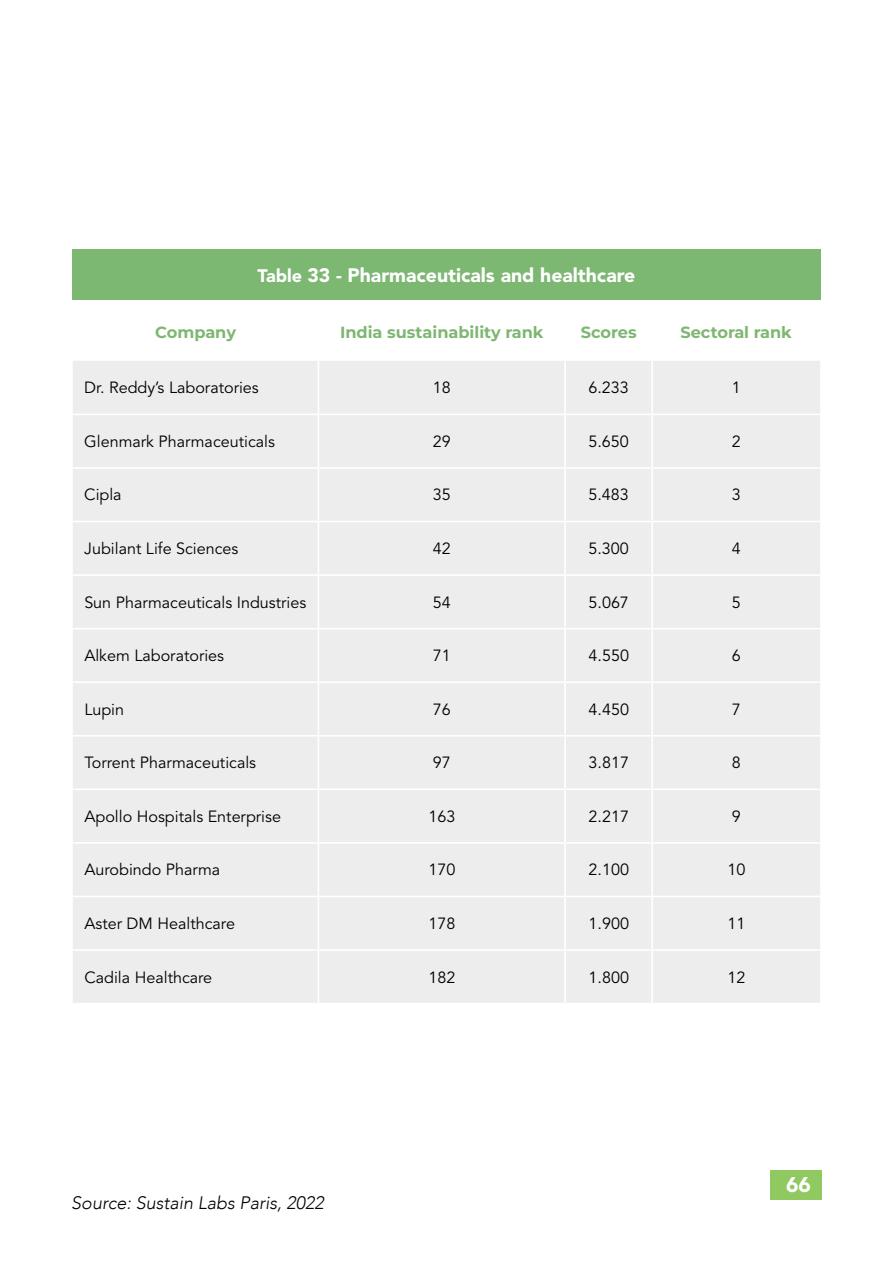
<style>
.page{position:relative;width:893px;height:1263px;background:#fff}
.page>*{position:absolute;margin:0;border:0;box-sizing:border-box;transform-origin:0 0}
.t1{font:900 21px "Avenir LT Std";color:#fff}
.t2{font:900 19.35px "Avenir LT Std";color:#fff}
.t3{font:italic 300 18px "Avenir";color:#000}
.t4{font:16.2px "Avenir LT Std";color:#000}
.t5{font:100 16.2px "Montserrat";color:#7db771}
.s1{font-size:18px}
</style>
<div class="page">
<div style="left:771px;top:1170px;width:51px;height:30px;background:#8fc960"></div>
<div style="left:73px;top:361px;width:747px;height:642px;background:#ededed"></div>
<hr style="left:318px;top:361px;width:1px;height:53px;background:#fff">
<hr style="left:564px;top:361px;width:2px;height:53px;background:#fff">
<hr style="left:651px;top:361px;width:2px;height:53px;background:#fff">
<hr style="left:73px;top:414px;width:245px;height:1px;background:#fff">
<hr style="left:318px;top:414px;width:247px;height:1px;background:#fff">
<hr style="left:318px;top:415px;width:1px;height:52px;background:#fff">
<hr style="left:565px;top:414px;width:87px;height:1px;background:#fff">
<hr style="left:564px;top:415px;width:2px;height:52px;background:#fff">
<hr style="left:652px;top:414px;width:168px;height:1px;background:#fff">
<hr style="left:651px;top:415px;width:2px;height:52px;background:#fff">
<hr style="left:73px;top:467px;width:245px;height:2px;background:#fff">
<hr style="left:318px;top:467px;width:247px;height:2px;background:#fff">
<hr style="left:318px;top:469px;width:1px;height:52px;background:#fff">
<hr style="left:565px;top:467px;width:87px;height:2px;background:#fff">
<hr style="left:564px;top:469px;width:2px;height:52px;background:#fff">
<hr style="left:652px;top:467px;width:168px;height:2px;background:#fff">
<hr style="left:651px;top:469px;width:2px;height:52px;background:#fff">
<hr style="left:73px;top:521px;width:245px;height:1px;background:#fff">
<hr style="left:318px;top:521px;width:247px;height:1px;background:#fff">
<hr style="left:318px;top:522px;width:1px;height:52px;background:#fff">
<hr style="left:565px;top:521px;width:87px;height:1px;background:#fff">
<hr style="left:564px;top:522px;width:2px;height:52px;background:#fff">
<hr style="left:652px;top:521px;width:168px;height:1px;background:#fff">
<hr style="left:651px;top:522px;width:2px;height:52px;background:#fff">
<hr style="left:73px;top:574px;width:245px;height:2px;background:#fff">
<hr style="left:318px;top:574px;width:247px;height:2px;background:#fff">
<hr style="left:318px;top:576px;width:1px;height:52px;background:#fff">
<hr style="left:565px;top:574px;width:87px;height:2px;background:#fff">
<hr style="left:564px;top:576px;width:2px;height:52px;background:#fff">
<hr style="left:652px;top:574px;width:168px;height:2px;background:#fff">
<hr style="left:651px;top:576px;width:2px;height:52px;background:#fff">
<hr style="left:73px;top:628px;width:245px;height:1px;background:#fff">
<hr style="left:318px;top:628px;width:247px;height:1px;background:#fff">
<hr style="left:318px;top:629px;width:1px;height:52px;background:#fff">
<hr style="left:565px;top:628px;width:87px;height:1px;background:#fff">
<hr style="left:564px;top:629px;width:2px;height:52px;background:#fff">
<hr style="left:652px;top:628px;width:168px;height:1px;background:#fff">
<hr style="left:651px;top:629px;width:2px;height:52px;background:#fff">
<hr style="left:73px;top:681px;width:245px;height:2px;background:#fff">
<hr style="left:318px;top:681px;width:247px;height:2px;background:#fff">
<hr style="left:318px;top:683px;width:1px;height:52px;background:#fff">
<hr style="left:565px;top:681px;width:87px;height:2px;background:#fff">
<hr style="left:564px;top:683px;width:2px;height:52px;background:#fff">
<hr style="left:652px;top:681px;width:168px;height:2px;background:#fff">
<hr style="left:651px;top:683px;width:2px;height:52px;background:#fff">
<hr style="left:73px;top:735px;width:245px;height:1px;background:#fff">
<hr style="left:318px;top:735px;width:247px;height:1px;background:#fff">
<hr style="left:318px;top:736px;width:1px;height:52px;background:#fff">
<hr style="left:565px;top:735px;width:87px;height:1px;background:#fff">
<hr style="left:564px;top:736px;width:2px;height:52px;background:#fff">
<hr style="left:652px;top:735px;width:168px;height:1px;background:#fff">
<hr style="left:651px;top:736px;width:2px;height:52px;background:#fff">
<hr style="left:73px;top:788px;width:245px;height:2px;background:#fff">
<hr style="left:318px;top:788px;width:247px;height:2px;background:#fff">
<hr style="left:318px;top:790px;width:1px;height:52px;background:#fff">
<hr style="left:565px;top:788px;width:87px;height:2px;background:#fff">
<hr style="left:564px;top:790px;width:2px;height:52px;background:#fff">
<hr style="left:652px;top:788px;width:168px;height:2px;background:#fff">
<hr style="left:651px;top:790px;width:2px;height:52px;background:#fff">
<hr style="left:73px;top:842px;width:245px;height:2px;background:#fff">
<hr style="left:318px;top:842px;width:247px;height:2px;background:#fff">
<hr style="left:318px;top:844px;width:1px;height:52px;background:#fff">
<hr style="left:565px;top:842px;width:87px;height:2px;background:#fff">
<hr style="left:564px;top:844px;width:2px;height:52px;background:#fff">
<hr style="left:652px;top:842px;width:168px;height:2px;background:#fff">
<hr style="left:651px;top:844px;width:2px;height:52px;background:#fff">
<hr style="left:73px;top:896px;width:245px;height:1px;background:#fff">
<hr style="left:318px;top:896px;width:247px;height:1px;background:#fff">
<hr style="left:318px;top:897px;width:1px;height:52px;background:#fff">
<hr style="left:565px;top:896px;width:87px;height:1px;background:#fff">
<hr style="left:564px;top:897px;width:2px;height:52px;background:#fff">
<hr style="left:652px;top:896px;width:168px;height:1px;background:#fff">
<hr style="left:651px;top:897px;width:2px;height:52px;background:#fff">
<hr style="left:73px;top:949px;width:245px;height:2px;background:#fff">
<hr style="left:318px;top:949px;width:247px;height:2px;background:#fff">
<hr style="left:318px;top:951px;width:1px;height:52px;background:#fff">
<hr style="left:565px;top:949px;width:87px;height:2px;background:#fff">
<hr style="left:564px;top:951px;width:2px;height:52px;background:#fff">
<hr style="left:652px;top:949px;width:168px;height:2px;background:#fff">
<hr style="left:651px;top:951px;width:2px;height:52px;background:#fff">
<div style="left:72px;top:250px;width:749px;height:50px;background:#7db872"></div>
<p class="t2" style="left:258px;top:264px;width:379px"><span class="s1">Table</span> 33 - Pharmaceuticals and healthcare</p>
<p class="t5" style="left:155px;top:322px;width:82px">Company</p>
<p class="t5" style="left:340px;top:322px;width:205px">India sustainability rank</p>
<p class="t5" style="left:581px;top:322px;width:57px">Scores</p>
<p class="t5" style="left:680px;top:322px;width:113px">Sectoral rank</p>
<p class="t4" style="left:84px;top:378px;width:176px">Dr. Reddy’s Laboratories</p>
<p class="t4" style="left:433px;top:378px;width:19px">18</p>
<p class="t4" style="left:588px;top:378px;width:42px">6.233</p>
<p class="t4" style="left:732px;top:378px;width:10px">1</p>
<p class="t4" style="left:84px;top:432px;width:192px">Glenmark Pharmaceuticals</p>
<p class="t4" style="left:433px;top:432px;width:19px">29</p>
<p class="t4" style="left:588px;top:432px;width:42px">5.650</p>
<p class="t4" style="left:732px;top:432px;width:10px">2</p>
<p class="t4" style="left:84px;top:485px;width:39px">Cipla</p>
<p class="t4" style="left:433px;top:485px;width:19px">35</p>
<p class="t4" style="left:588px;top:485px;width:42px">5.483</p>
<p class="t4" style="left:732px;top:485px;width:10px">3</p>
<p class="t4" style="left:84px;top:539px;width:156px">Jubilant Life Sciences</p>
<p class="t4" style="left:433px;top:539px;width:19px">42</p>
<p class="t4" style="left:588px;top:539px;width:42px">5.300</p>
<p class="t4" style="left:732px;top:539px;width:10px">4</p>
<p class="t4" style="left:84px;top:593px;width:223px">Sun Pharmaceuticals Industries</p>
<p class="t4" style="left:433px;top:593px;width:19px">54</p>
<p class="t4" style="left:588px;top:593px;width:42px">5.067</p>
<p class="t4" style="left:732px;top:593px;width:10px">5</p>
<p class="t4" style="left:84px;top:646px;width:141px">Alkem Laboratories</p>
<p class="t4" style="left:433px;top:646px;width:19px">71</p>
<p class="t4" style="left:588px;top:646px;width:42px">4.550</p>
<p class="t4" style="left:732px;top:646px;width:10px">6</p>
<p class="t4" style="left:84px;top:700px;width:41px">Lupin</p>
<p class="t4" style="left:433px;top:700px;width:19px">76</p>
<p class="t4" style="left:589px;top:700px;width:42px">4.450</p>
<p class="t4" style="left:732px;top:700px;width:10px">7</p>
<p class="t4" style="left:84px;top:753px;width:173px">Torrent Pharmaceuticals</p>
<p class="t4" style="left:433px;top:753px;width:19px">97</p>
<p class="t4" style="left:589px;top:753px;width:42px">3.817</p>
<p class="t4" style="left:732px;top:753px;width:10px">8</p>
<p class="t4" style="left:84px;top:807px;width:198px">Apollo Hospitals Enterprise</p>
<p class="t4" style="left:428px;top:807px;width:28px">163</p>
<p class="t4" style="left:589px;top:807px;width:42px">2.217</p>
<p class="t4" style="left:732px;top:807px;width:10px">9</p>
<p class="t4" style="left:84px;top:860px;width:137px">Aurobindo Pharma</p>
<p class="t4" style="left:428px;top:860px;width:28px">170</p>
<p class="t4" style="left:589px;top:860px;width:42px">2.100</p>
<p class="t4" style="left:727px;top:860px;width:19px">10</p>
<p class="t4" style="left:84px;top:914px;width:152px">Aster DM Healthcare</p>
<p class="t4" style="left:428px;top:914px;width:28px">178</p>
<p class="t4" style="left:589px;top:914px;width:42px">1.900</p>
<p class="t4" style="left:727px;top:914px;width:19px">11</p>
<p class="t4" style="left:84px;top:968px;width:129px">Cadila Healthcare</p>
<p class="t4" style="left:428px;top:968px;width:28px">182</p>
<p class="t4" style="left:589px;top:968px;width:42px">1.800</p>
<p class="t4" style="left:727px;top:968px;width:19px">12</p>
<p class="t3" style="left:71px;top:1192px;width:254px">Source: Sustain Labs Paris, 2022</p>
<p class="t1" style="left:786px;top:1172px;width:26px">66</p>
</div>
